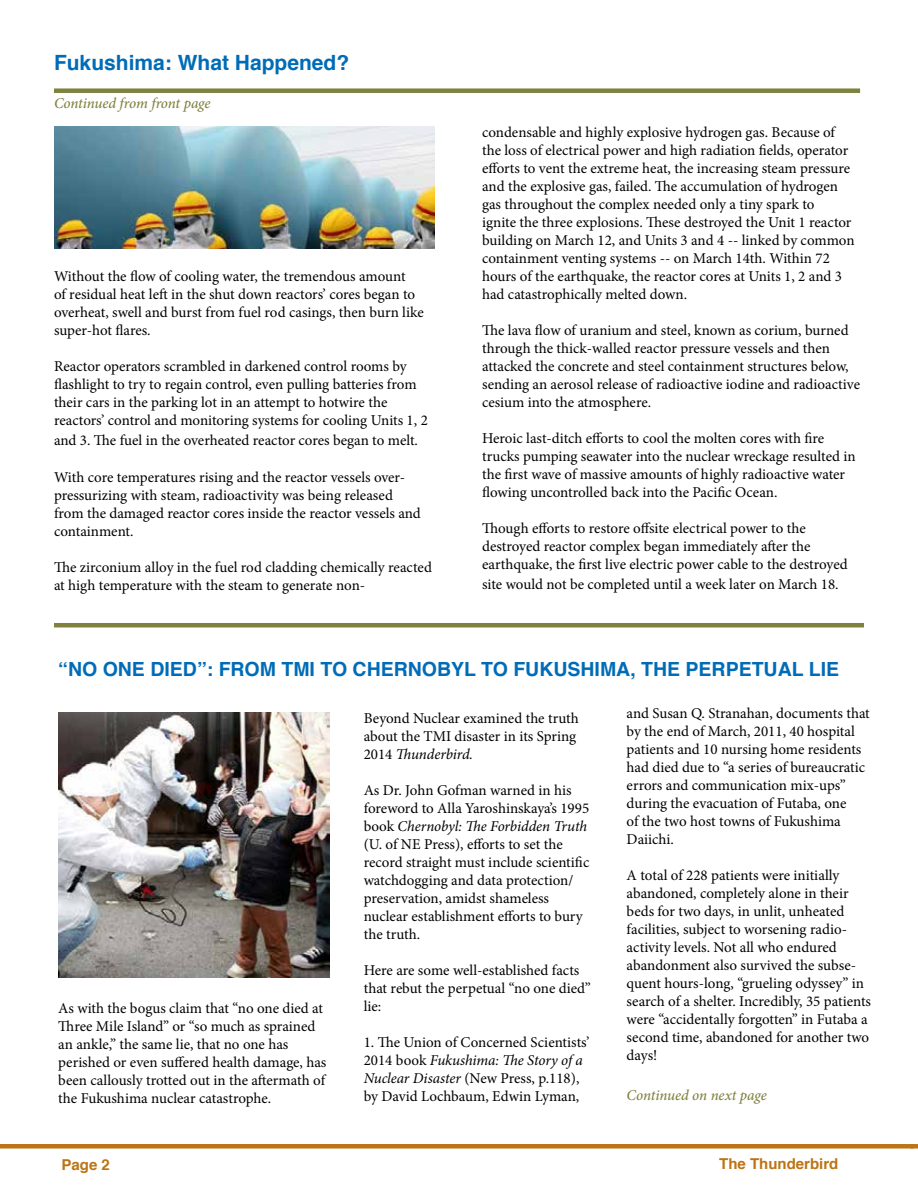
<style>
.page{position:relative;width:918px;height:1188px;background:#fff}
.page>*{position:absolute;margin:0;border:0;box-sizing:border-box;transform-origin:0 0}
.t1{font:700 21px "Helvetica";color:#006cb7}
.t2{font:700 19.5px "Helvetica";color:#006cb7}
.t3{font:15px/18px "Minion Pro";color:#000}
.t4{font:italic 500 15px "Minion Pro";letter-spacing:-.005em;color:#7f823e}
.t5{font:700 15px "Helvetica";color:#bc7415}
.s1{font-style:italic}
</style>
<div class="page">
<div style="left:54px;top:88px;width:806px;height:5px;background:#7f823e"></div>
<hr style="left:54px;top:623px;width:810px;height:4px;background:#7f823e">
<div style="left:0;top:1144px;width:914px;height:5px;background:#bc7415"></div>
<svg style="left:911px;top:1144px;width:7px;height:5px"></svg>
<img style="left:58px;top:712px;width:271px;height:265px">
<img style="left:54px;top:127px;width:380px;height:121px">
<h1 class="t1" style="left:54px;top:45px;width:297px">Fukushima: What Happened?</h1>
<p class="t4" style="left:54px;top:93px;width:158px">Continued from front page</p>
<p class="t3" style="left:54px;top:267px;width:371px">Without the flow of cooling water, the tremendous amount<br>of residual heat left in the shut down reactors’ cores began to overheat, swell and burst from fuel rod casings, then burn like super-hot flares.</p>
<p class="t3" style="left:54px;top:357px;width:375px">Reactor operators scrambled in darkened control rooms by flashlight to try to regain control, even pulling batteries from their cars in the parking lot in an attempt to hotwire the reactors’ control and monitoring systems for cooling Units 1, 2</p>
<p class="t3" style="left:54px;top:431px;width:366px">and 3. The fuel in the overheated reactor cores began to melt.</p>
<p class="t3" style="left:54px;top:469px;width:368px">With core temperatures rising and the reactor vessels over&shy;pressurizing with steam, radioactivity was being released from the damaged reactor cores inside the reactor vessels and containment.</p>
<p class="t3" style="left:54px;top:559px;width:379px">The zirconium alloy in the fuel rod cladding chemically reacted at high temperature with the steam to generate non-</p>
<p class="t3" style="left:482px;top:124px;width:374px">condensable and highly explosive hydrogen gas. Because of the loss of electrical power and high radiation fields, operator efforts to vent the extreme heat, the increasing steam pressure and the explosive gas, failed. The accumulation of hydrogen gas throughout the complex needed only a tiny spark to<br>ignite the three explosions. These destroyed the Unit 1 reactor building on March 12, and Units 3 and 4 -- linked by common containment venting systems -- on March 14th. Within 72 hours of the earthquake, the reactor cores at Units 1, 2 and 3 had catastrophically melted down.</p>
<p class="t3" style="left:482px;top:322px;width:379px">The lava flow of uranium and steel, known as corium, burned through the thick-walled reactor pressure vessels and then attacked the concrete and steel containment structures below, sending an aerosol release of radioactive iodine and radioactive cesium into the atmosphere.</p>
<p class="t3" style="left:482px;top:430px;width:375px">Heroic last-ditch efforts to cool the molten cores with fire trucks pumping seawater into the nuclear wreckage resulted in the first wave of massive amounts of highly radioactive water flowing uncontrolled back into the Pacific Ocean.</p>
<p class="t3" style="left:482px;top:520px;width:367px">Though efforts to restore offsite electrical power to the destroyed reactor complex began immediately after the earthquake, the first live electric power cable to the destroyed</p>
<p class="t3" style="left:482px;top:576px;width:358px">site would not be completed until a week later on March 18.</p>
<h2 class="t2" style="left:58px;top:654px;width:782px">“NO ONE DIED”: FROM TMI TO CHERNOBYL TO FUKUSHIMA, THE PERPETUAL LIE</h2>
<p class="t3" style="left:58px;top:999px;width:270px">As with the bogus claim that “no one died at Three Mile Island” or “so much as sprained an ankle,” the same lie, that no one has perished or even suffered health damage, has been callously trotted out in the aftermath of the Fukushima nuclear catastrophe.</p>
<p class="t3" style="left:364px;top:710px;width:217px">Beyond Nuclear examined the truth about the TMI disaster in its Spring<br>2014 <span class="s1">Thunderbird.</span></p>
<p class="t3" style="left:364px;top:782px;width:227px">As Dr. John Gofman warned in his foreword to Alla Yaroshinskaya’s 1995 book <span class="s1">Chernobyl: The Forbidden Truth </span>(U. of NE Press), efforts to set the record straight must include scientific watchdogging and data protection/ preservation, amidst shameless nuclear establishment efforts to bury the truth.</p>
<p class="t3" style="left:364px;top:962px;width:229px">Here are some well-established facts that rebut the perpetual “no one died” lie:</p>
<p class="t3" style="left:364px;top:1034px;width:227px">1. The Union of Concerned Scientists’ 2014 book <span class="s1">Fukushima: The Story of a Nuclear Disaster</span> (New Press, p.118), by David Lochbaum, Edwin Lyman,</p>
<p class="t3" style="left:627px;top:704px;width:245px">and Susan Q. Stranahan, documents that by the end of March, 2011, 40 hospital patients and 10 nursing home residents had died due to “a series of bureaucratic errors and communication mix-ups” during the evacuation of Futaba, one<br>of the two host towns of Fukushima Daiichi.</p>
<p class="t3" style="left:627px;top:866px;width:246px">A total of 228 patients were initially abandoned, completely alone in their beds for two days, in unlit, unheated facilities, subject to worsening radio&shy;activity levels. Not all who endured abandonment also survived the subse&shy;quent hours-long, “grueling odyssey” in search of a shelter. Incredibly, 35 patients were “accidentally forgotten” in Futaba a second time, abandoned for another two days!</p>
<p class="t4" style="left:627px;top:1084px;width:142px">Continued on next page</p>
<p class="t5" style="left:62px;top:1153px;width:50px">Page 2</p>
<p class="t5" style="left:719px;top:1151px;width:121px">The Thunderbird</p>
</div>
